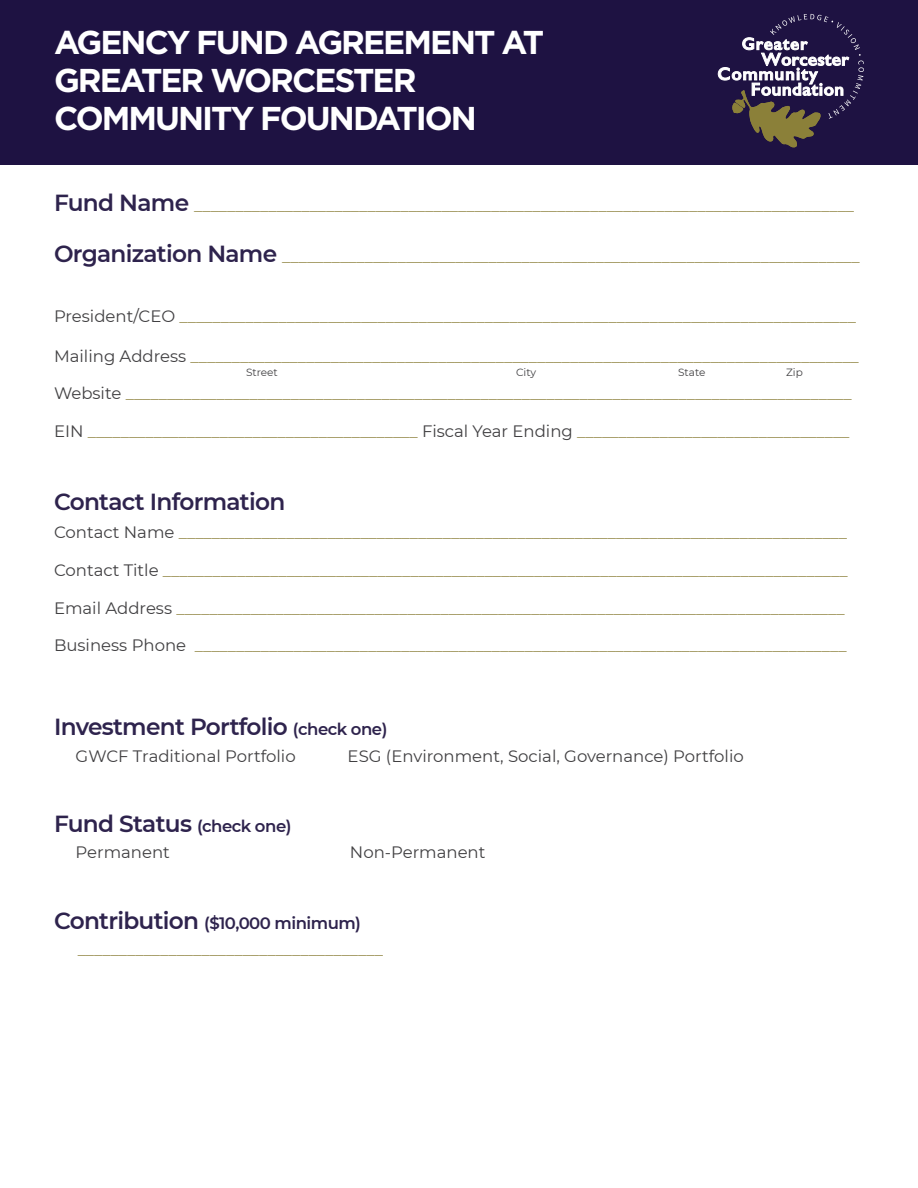
<style>
.page{position:relative;width:918px;height:1188px;background:#fff}
.page>*{position:absolute;margin:0;border:0;box-sizing:border-box;transform-origin:0 0}
.t1{font:700 33px/38px "Gotham";letter-spacing:-.06em;color:#fff}
.t2{font:600 23.25px "Montserrat";letter-spacing:-.03em;color:#2e234d}
.t3{font:16.5px/26px "Montserrat";color:#958a4a}
.t4{font:16.5px "Montserrat";color:#414042}
.t5{font:10.5px "Montserrat";color:#414042}
.s1{font-weight:600;font-size:23.25px;color:#2e234d}
.s2{color:#414042}
.s3{font-size:16.5px}
.s4{font-weight:600;color:#2e234d}
</style>
<div class="page">
<div style="left:0;top:0;width:918px;height:164px;background:#1e1242"></div>
<svg style="left:718px;top:14px;width:146px;height:134px"></svg>
<h1 class="t1" style="left:54px;top:23px;width:492px">AGENCY FUND AGREEMENT AT<br>GREATER WORCESTER<br>COMMUNITY FOUNDATION</h1>
<p class="t3" style="left:54px;top:192px;width:802px"><span class="s1">Fund Name</span> ________________________________________________________________________________</p>
<p class="t3" style="left:54px;top:242px;width:807px"><span class="s1">Organization Name</span> ______________________________________________________________________</p>
<p class="t3" style="left:54px;top:302px;width:804px"><span class="s2">President/CEO</span> __________________________________________________________________________________</p>
<p class="t3" style="left:54px;top:342px;width:806px"><span class="s2">Mailing Address</span> _________________________________________________________________________________</p>
<p class="t3" style="left:54px;top:380px;width:799px"><span class="s2">Website</span> ________________________________________________________________________________________</p>
<p class="t3" style="left:54px;top:417px;width:797px"><span class="s2">EIN</span> ________________________________________ <span class="s2">Fiscal Year Ending</span> _________________________________</p>
<p class="t5" style="left:246px;top:365px;width:33px">Street</p>
<p class="t5" style="left:516px;top:365px;width:22px">City</p>
<p class="t5" style="left:678px;top:365px;width:29px">State</p>
<p class="t5" style="left:786px;top:365px;width:18px">Zip</p>
<h2 class="t2" style="left:54px;top:486px;width:233px">Contact Information</h2>
<p class="t3" style="left:54px;top:518px;width:795px"><span class="s2">Contact Name</span> _________________________________________________________________________________</p>
<p class="t3" style="left:54px;top:556px;width:795px"><span class="s2">Contact Title</span> ___________________________________________________________________________________</p>
<p class="t3" style="left:54px;top:594px;width:792px"><span class="s2">Email Address</span> _________________________________________________________________________________</p>
<p class="t3" style="left:54px;top:632px;width:794px"><span class="s2">Business Phone</span> _______________________________________________________________________________</p>
<h2 class="t2" style="left:54px;top:711px;width:335px">Investment Portfolio <span class="s3">(check one)</span></h2>
<p class="t4" style="left:76px;top:744px;width:222px">GWCF Traditional Portfolio</p>
<p class="t4" style="left:348px;top:744px;width:398px">ESG (Environment, Social, Governance) Portfolio</p>
<h2 class="t2" style="left:54px;top:807px;width:239px">Fund Status <span class="s3">(check one)</span></h2>
<p class="t4" style="left:76px;top:841px;width:96px">Permanent</p>
<p class="t4" style="left:350px;top:841px;width:137px">Non-Permanent</p>
<p class="t3" style="left:78px;top:910px;width:307px;text-indent:-24px"><span class="s1">Contribution</span> <span class="s4">($10,000 minimum) </span>_____________________________________</p>
</div>
